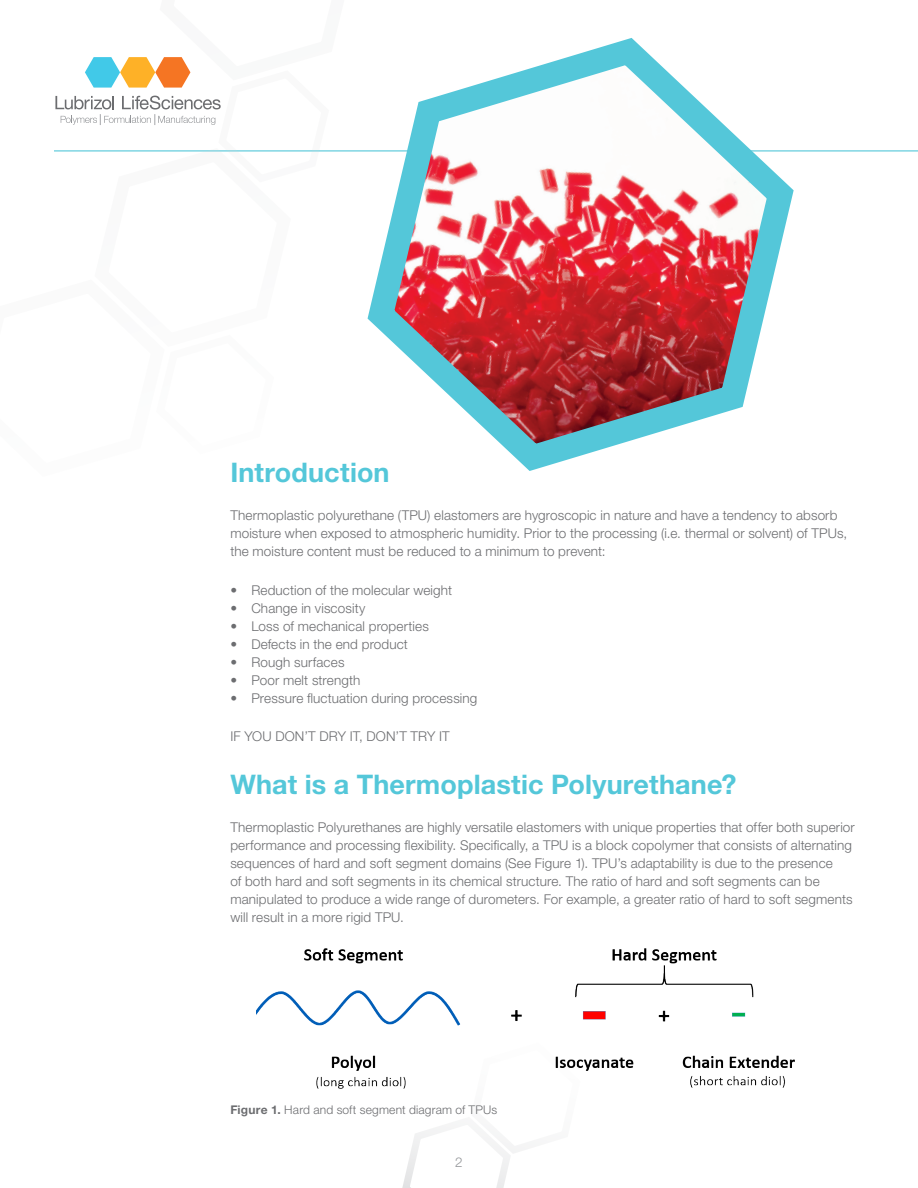
<style>
.page{position:relative;width:918px;height:1188px;background:#fff}
.page>*{position:absolute;margin:0;border:0;box-sizing:border-box;transform-origin:0 0}
.Subheads{font:700 27px "Helvetica Neue LT Pro";letter-spacing:.005em;color:#54c7d9}
.body_copy{font:300 13.5px/18px "Helvetica Neue LT Pro";letter-spacing:.01em;color:#6c6d70}
.body_copy-2{font:300 13.5px "Helvetica Neue LT Pro";color:#95979a}
.notes_italics{font:300 12px "Helvetica Neue LT Pro";letter-spacing:.015em;color:#6c6d70}
.s1{font-weight:700}
</style>
<div class="page">
<hr style="left:54px;top:150px;width:864px;height:1px;background:#54c7d9">
<svg style="left:402px;top:1126px;width:127px;height:62px"></svg>
<svg style="left:55px;top:57px;width:299px;height:95px"></svg>
<img style="left:256px;top:948px;width:539px;height:141px">
<svg style="left:354px;top:38px;width:453px;height:433px"></svg>
<p class="Subheads" style="left:230px;top:456px;width:161px">Introduction</p>
<p class="body_copy" style="left:230px;top:506px;width:618px">Thermoplastic polyurethane (TPU) elastomers are hygroscopic in nature and have a tendency to absorb moisture when exposed to atmospheric humidity. Prior to the processing (i.e. thermal or solvent) of TPUs, the moisture content must be reduced to a minimum to prevent:</p>
<p class="body_copy" style="left:230px;top:581px;width:223px">• Reduction of the molecular weight</p>
<p class="body_copy" style="left:230px;top:599px;width:137px">• Change in viscosity</p>
<p class="body_copy" style="left:230px;top:617px;width:200px">• Loss of mechanical properties</p>
<p class="body_copy" style="left:230px;top:635px;width:179px">• Defects in the end product</p>
<p class="body_copy" style="left:230px;top:653px;width:116px">• Rough surfaces</p>
<p class="body_copy" style="left:230px;top:671px;width:132px">• Poor melt strength</p>
<p class="body_copy" style="left:230px;top:689px;width:249px">• Pressure fluctuation during processing</p>
<p class="body_copy" style="left:230px;top:727px;width:221px">IF YOU DON’T DRY IT, DON’T TRY IT</p>
<p class="Subheads" style="left:230px;top:768px;width:508px">What is a Thermoplastic Polyurethane?</p>
<p class="body_copy" style="left:230px;top:818px;width:626px">Thermoplastic Polyurethanes are highly versatile elastomers with unique properties that offer both superior performance and processing flexibility. Specifically, a TPU is a block copolymer that consists of alternating sequences of hard and soft segment domains (See Figure 1). TPU’s adaptability is due to the presence<br>of both hard and soft segments in its chemical structure. The ratio of hard and soft segments can be manipulated to produce a wide range of durometers. For example, a greater ratio of hard to soft segments will result in a more rigid TPU.</p>
<p class="notes_italics" style="left:230px;top:1102px;width:268px"><span class="s1">Figure 1.</span> Hard and soft segment diagram of TPUs</p>
<p class="body_copy-2" style="left:455px;top:1153px;width:9px">2</p>
</div>
